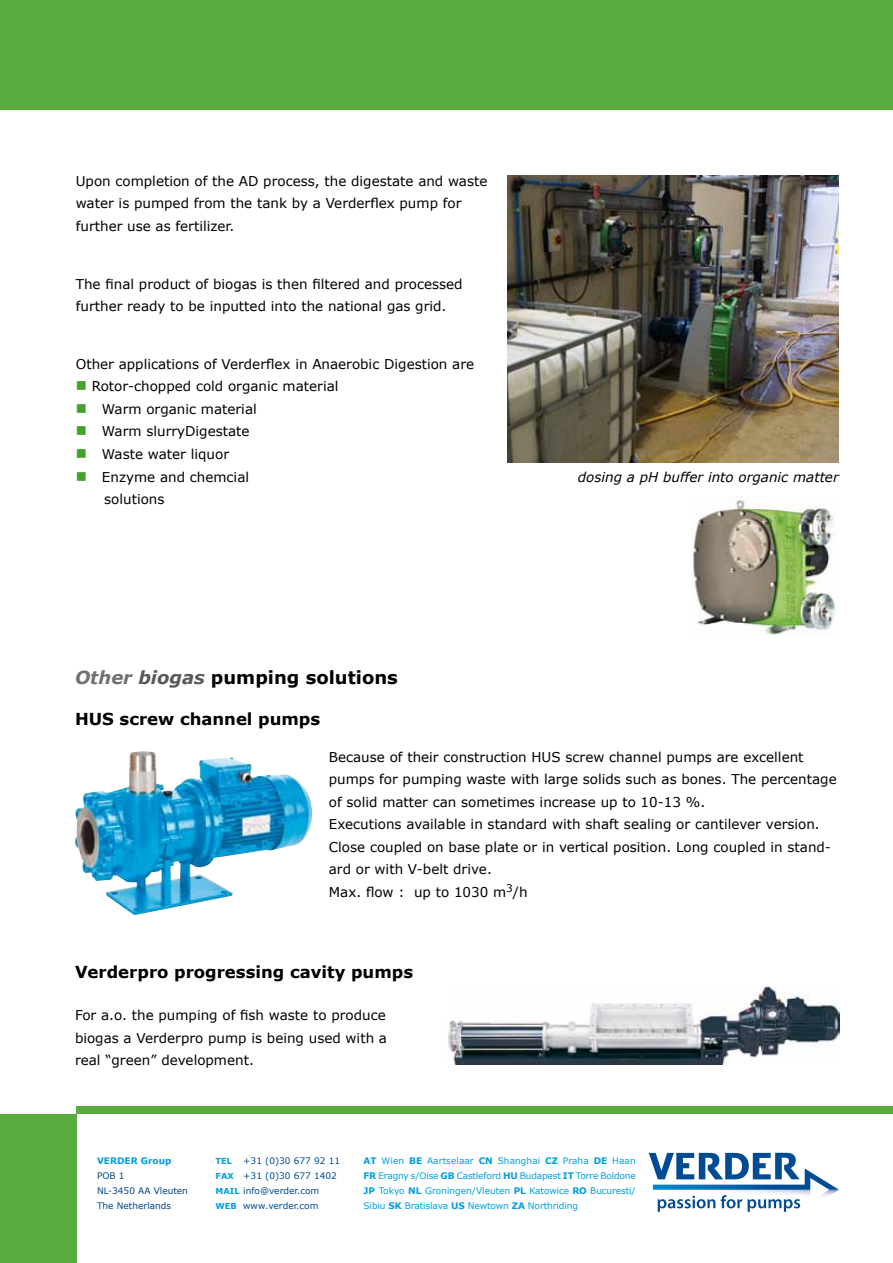
<style>
.page{position:relative;width:893px;height:1263px;background:#fff}
.page>*{position:absolute;margin:0;border:0;box-sizing:border-box;transform-origin:0 0}
.t1{font:700 18px "Verdana";color:#000}
.t2{font:700 16.5px "Verdana";color:#000}
.t3{font:13.5px/22.5px "Verdana";color:#000}
.t4{font:italic 13.5px "Verdana";color:#000}
.t5{font:9px/15px "Verdana";letter-spacing:-.01em;color:#009ee0;text-align:justify}
.t6{font:9px/15px "Verdana";color:#004b93}
.t7{font:9px/15px "Verdana";color:#004588}
.t8{font:700 9px "Verdana";color:#009ee0}
.s1{color:#44a12b}
.s2{font-style:italic;color:#707172}
.s3{font-style:italic;color:#58585a}
.s4{font-weight:700;font-size:8.25px;color:#009ee0}
.s5{font-weight:700}
</style>
<div class="page">
<div style="left:0;top:0;width:893px;height:110px;background:#59ab40"></div>
<div style="left:0;top:1114px;width:77px;height:149px;background:#59ab40"></div>
<img style="left:507px;top:176px;width:332px;height:287px">
<img style="left:691px;top:496px;width:145px;height:139px">
<svg style="left:649px;top:1153px;width:190px;height:59px"></svg>
<div style="left:77px;top:1107px;width:816px;height:7px;background:#59ab40"></div>
<img style="left:75px;top:754px;width:238px;height:161px">
<img style="left:448px;top:986px;width:392px;height:79px">
<p class="t3" style="left:76px;top:170px;width:413px">Upon completion of the AD process, the digestate and waste water is pumped from the tank by a Verderflex pump for further use as fertilizer.</p>
<p class="t3" style="left:76px;top:272px;width:388px">The final product of biogas is then filtered and processed further ready to be inputted into the national gas grid.</p>
<p class="t3" style="left:76px;top:353px;width:400px">Other applications of Verderflex in Anaerobic Digestion are</p>
<p class="t3" style="left:76px;top:375px;width:264px"><span class="s1">■</span> Rotor-chopped cold organic material</p>
<p class="t3" style="left:76px;top:398px;width:183px"><span class="s1">■</span> Warm organic material</p>
<p class="t3" style="left:76px;top:420px;width:175px"><span class="s1">■</span> Warm slurryDigestate</p>
<p class="t3" style="left:76px;top:443px;width:155px"><span class="s1">■</span> Waste water liquor</p>
<p class="t3" style="left:104px;top:465px;width:146px;text-indent:-29px"><span class="s1">■</span> Enzyme and chemcial solutions</p>
<p class="t4" style="left:578px;top:468px;width:262px">dosing a pH buffer into organic matter</p>
<h1 class="t1" style="left:75px;top:664px;width:324px"><span class="s2">Other</span> <span class="s3">biogas</span> pumping solutions</h1>
<p class="t2" style="left:75px;top:707px;width:247px">HUS screw channel pumps</p>
<p class="t3" style="left:329px;top:745px;width:509px">Because of their construction HUS screw channel pumps are excellent pumps for pumping waste with large solids such as bones. The percentage of solid matter can sometimes increase up to 10-13 %.<br>Executions available in standard with shaft sealing or cantilever version.<br>Close coupled on base plate or in vertical position. Long coupled in stand&shy;ard or with V-belt drive.<br>Max. flow : up to 1030 m<sup>3</sup>/h</p>
<p class="t2" style="left:75px;top:960px;width:340px">Verderpro progressing cavity pumps</p>
<p class="t3" style="left:75px;top:1004px;width:314px;text-align:justify">For a.o. the pumping of fish waste to produce biogas a Verderpro pump is being used with a real “green” development.</p>
<p class="t8" style="left:97px;top:1155px;width:76px">VERDER Group</p>
<p class="t7" style="left:97px;top:1168px;width:92px">POB 1<br>NL-3450 AA Vleuten<br>The Netherlands</p>
<p class="t6" style="left:216px;top:1153px;width:126px"><span class="s4">TEL</span> +31 (0)30 677 92 11<br><span class="s4">FAX</span> +31 (0)30 677 1402<br><span class="s4">MAIL</span> info@verder.com<br><span class="s4">WEB</span> www.verder.com</p>
<p class="t5" style="left:364px;top:1153px;width:274px"><span class="s5">AT</span> Wien <span class="s5">BE</span> Aartselaar <span class="s5">CN</span> Shanghai <span class="s5">CZ</span> Praha <span class="s5">DE</span> Haan <span class="s5">FR</span> Eragny s/Oise <span class="s5">GB</span> Castleford <span class="s5">HU</span> Budapest <span class="s5">IT</span> Torre Boldone <span class="s5">JP</span> Tokyo <span class="s5">NL</span> Groningen/Vleuten <span class="s5">PL</span> Katowice <span class="s5">RO</span> Bucuresti/ Sibiu <span class="s5">SK</span> Bratislava <span class="s5">US</span> Newtown <span class="s5">ZA</span> Northriding</p>
</div>
